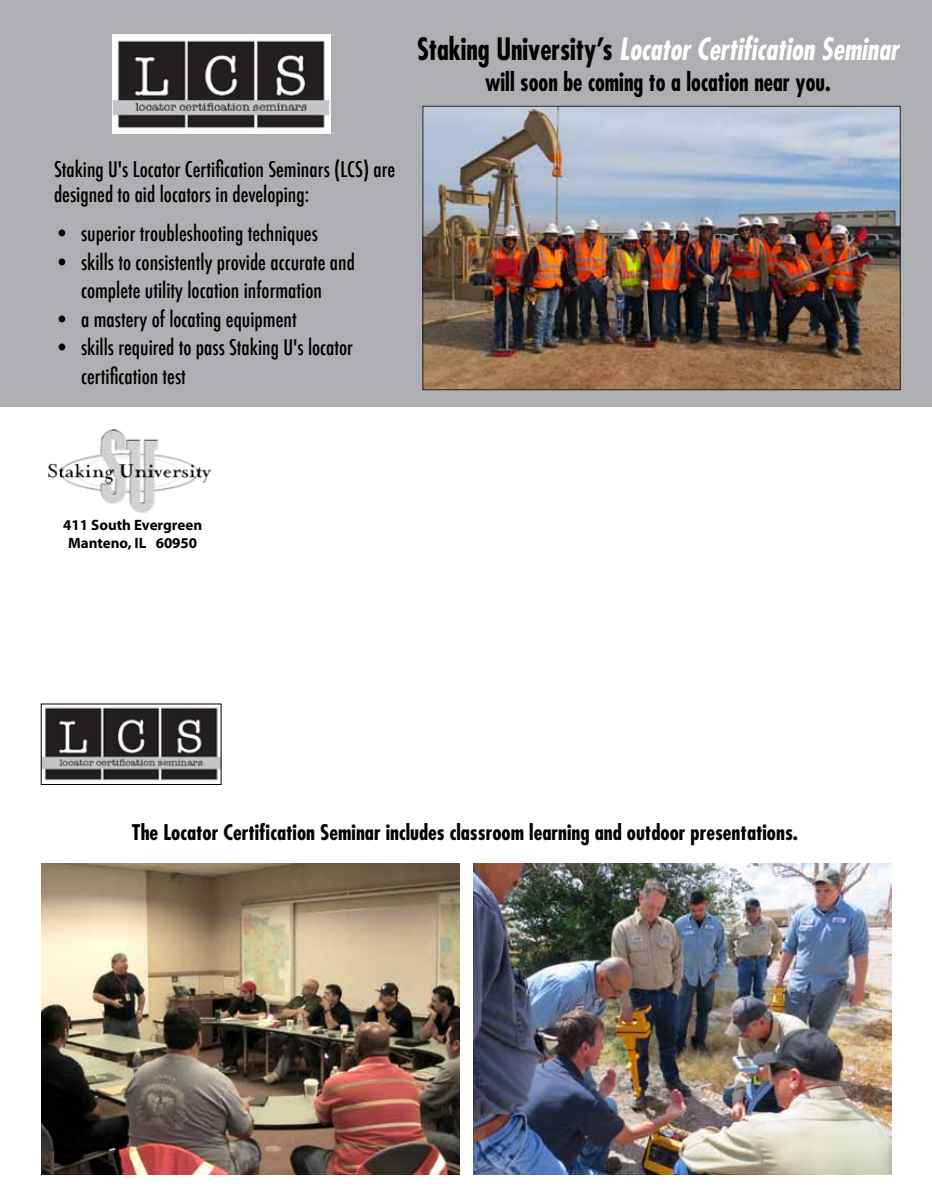
<style>
.page{position:relative;width:932px;height:1202px;background:#fff}
.page>*{position:absolute;margin:0;border:0;box-sizing:border-box;transform-origin:0 0}
.t1{font:italic 700 condensed 30px "Futura";color:#fff;scale:.9 1}
.t2{font:700 condensed 24.9px "Futura";color:#000;scale:.9 1}
.t3{font:500 condensed 21px/28.5px "Futura";color:#000}
.t4{font:700 condensed 21px "Futura";color:#000}
.t5{font:700 15px/18px "Myriad Pro";color:#000;text-align:center}
.s1{font-style:normal;color:#000}
</style>
<div class="page">
<div style="left:0;top:0;width:932px;height:406px;background:#adafb2"></div>
<img style="left:43px;top:707px;width:176px;height:74px">
<img style="left:49px;top:429px;width:161px;height:83px">
<img style="left:113px;top:35px;width:218px;height:98px">
<img style="left:41px;top:864px;width:418px;height:310px">
<img style="left:473px;top:864px;width:418px;height:310px">
<img style="left:425px;top:108px;width:473px;height:280px">
<div style="left:423px;top:106px;width:477px;height:284px;border:1px solid #222223"></div>
<h1 class="t1" style="left:417px;top:29px;width:536px"><span class="s1">Staking University’s</span> Locator Certification Seminar</h1>
<p class="t2" style="left:485px;top:66px;width:385px">will soon be coming to a location near you.</p>
<p class="t3" style="left:54px;top:156px;width:343px;line-height:25.5px">Staking U's Locator Certification Seminars (LCS) are designed to aid locators in developing:</p>
<p class="t3" style="left:54px;top:219px;width:265px">• superior troubleshooting techniques</p>
<p class="t3" style="left:54px;top:248px;width:302px;text-align:center">• skills to consistently provide accurate and complete utility location information</p>
<p class="t3" style="left:54px;top:305px;width:244px">• a mastery of locating equipment</p>
<p class="t3" style="left:81px;top:333px;width:273px;text-indent:-27px">• skills required to pass Staking U's locator certification test</p>
<p class="t5" style="left:63px;top:516px;width:140px">411 South Evergreen<br>Manteno, IL 60950</p>
<p class="t4" style="left:132px;top:819px;width:667px">The Locator Certification Seminar includes classroom learning and outdoor presentations.</p>
</div>
